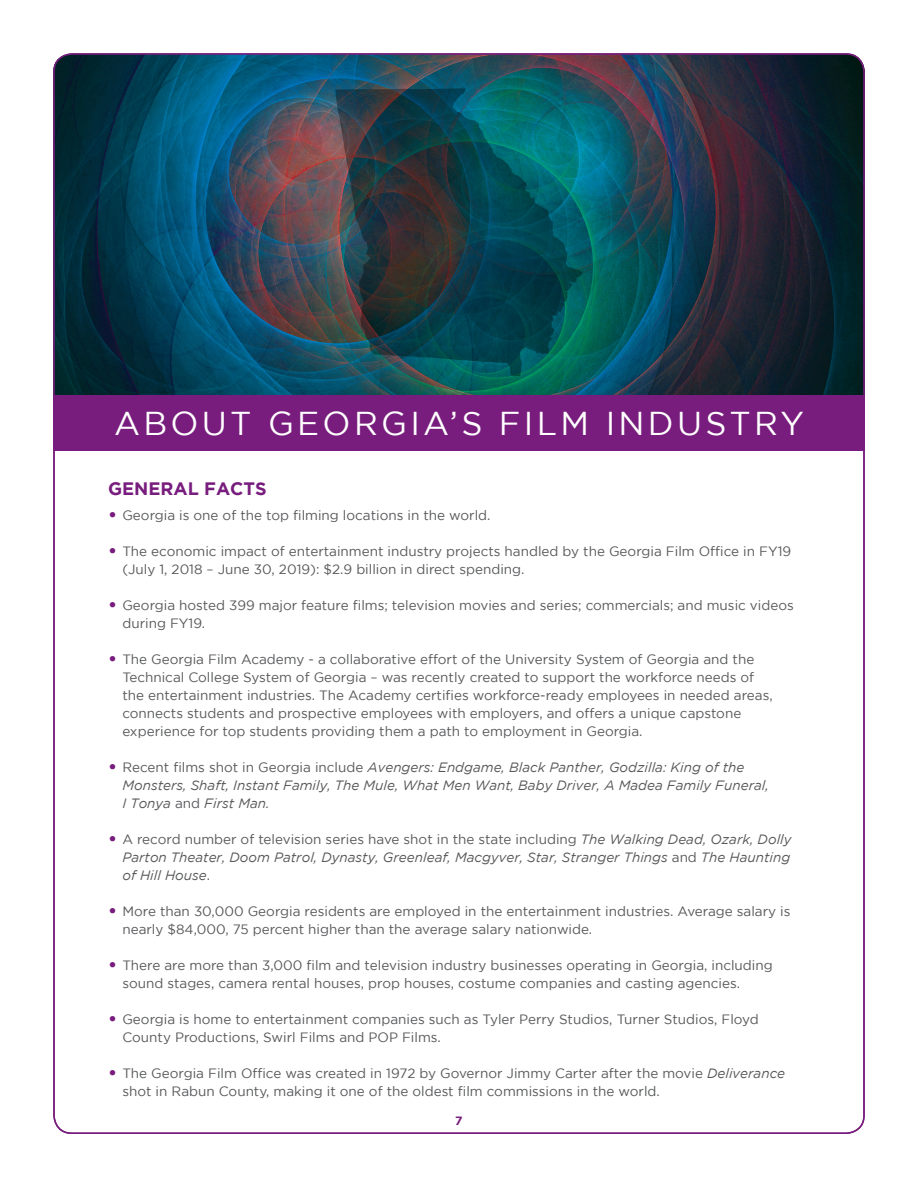
<style>
.page{position:relative;width:918px;height:1188px;background:#fff}
.page>*{position:absolute;margin:0;border:0;box-sizing:border-box;transform-origin:0 0}
.t1{font:33px "Gotham";letter-spacing:.1em;color:#fff}
.t2{font:700 18px "Gotham";color:#781d7d}
.t3{font:13.5px/18px "Gotham";color:#57585a}
.t4{font:italic 13.5px/18px "Gotham";color:#57585a}
.t5{font:700 12px "Gotham";color:#781d7d}
.s1{font-weight:700;font-size:18px;color:#781d7d}
.s2{font-weight:700;font-style:normal;font-size:18px;color:#781d7d}
.s3{font-style:normal}
.s4{font-style:italic}
</style>
<div class="page">
<img style="left:53px;top:54px;width:809px;height:341px">
<div style="left:53px;top:395px;width:812px;height:55px;background:#781d7d"></div>
<img style="left:325px;top:78px;width:268px;height:309px">
<img style="left:335px;top:88px;width:248px;height:288px">
<p class="t1" style="left:114px;top:405px;width:691px">ABOUT GEORGIA’S FILM INDUSTRY</p>
<p class="t2" style="left:108px;top:478px;width:160px">GENERAL FACTS</p>
<p class="t3" style="left:108px;top:506px;width:384px"><span class="s1">•</span> Georgia is one of the top filming locations in the world.</p>
<p class="t3" style="left:122px;top:542px;width:670px;text-indent:-14px"><span class="s1">•</span> The economic impact of entertainment industry projects handled by the Georgia Film Office in FY19 (July 1, 2018 – June 30, 2019): $2.9 billion in direct spending.</p>
<p class="t3" style="left:122px;top:596px;width:673px;text-indent:-14px"><span class="s1">•</span> Georgia hosted 399 major feature films; television movies and series; commercials; and music videos during FY19.</p>
<p class="t3" style="left:122px;top:650px;width:652px;text-indent:-14px"><span class="s1">•</span> The Georgia Film Academy - a collaborative effort of the University System of Georgia and the Technical College System of Georgia – was recently created to support the workforce needs of the entertainment industries. The Academy certifies workforce-ready employees in needed areas, connects students and prospective employees with employers, and offers a unique capstone experience for top students providing them a path to employment in Georgia.</p>
<p class="t4" style="left:122px;top:758px;width:648px;text-indent:-14px"><span class="s2">•</span> <span class="s3">Recent films shot in Georgia include</span> Avengers: Endgame, Black Panther, Godzilla: King of the<br>Monsters, Shaft, Instant Family, The Mule, What Men Want, Baby Driver, A Madea Family Funeral,<br>I Tonya <span class="s3">and</span> First Man.</p>
<p class="t4" style="left:122px;top:830px;width:671px;text-align:justify;text-indent:-14px"><span class="s2">•</span> <span class="s3">A record number of television series have shot in the state including</span> The Walking Dead, Ozark, Dolly Parton Theater, Doom Patrol, Dynasty, Greenleaf, Macgyver, Star, Stranger Things <span class="s3">and</span> The Haunting of Hill House<span class="s3">.</span></p>
<p class="t3" style="left:122px;top:902px;width:670px;text-indent:-14px"><span class="s1">•</span> More than 30,000 Georgia residents are employed in the entertainment industries. Average salary is nearly $84,000, 75 percent higher than the average salary nationwide.</p>
<p class="t3" style="left:122px;top:956px;width:652px;text-indent:-14px"><span class="s1">•</span> There are more than 3,000 film and television industry businesses operating in Georgia, including sound stages, camera rental houses, prop houses, costume companies and casting agencies.</p>
<p class="t3" style="left:122px;top:1010px;width:638px;text-indent:-14px"><span class="s1">•</span> Georgia is home to entertainment companies such as Tyler Perry Studios, Turner Studios, Floyd<br>County Productions, Swirl Films and POP Films.</p>
<p class="t3" style="left:122px;top:1064px;width:664px;text-indent:-14px"><span class="s1">•</span> The Georgia Film Office was created in 1972 by Governor Jimmy Carter after the movie <span class="s4">Deliverance </span>shot in Rabun County, making it one of the oldest film commissions in the world.</p>
<p class="t5" style="left:455px;top:1114px;width:9px">7</p>
</div>
